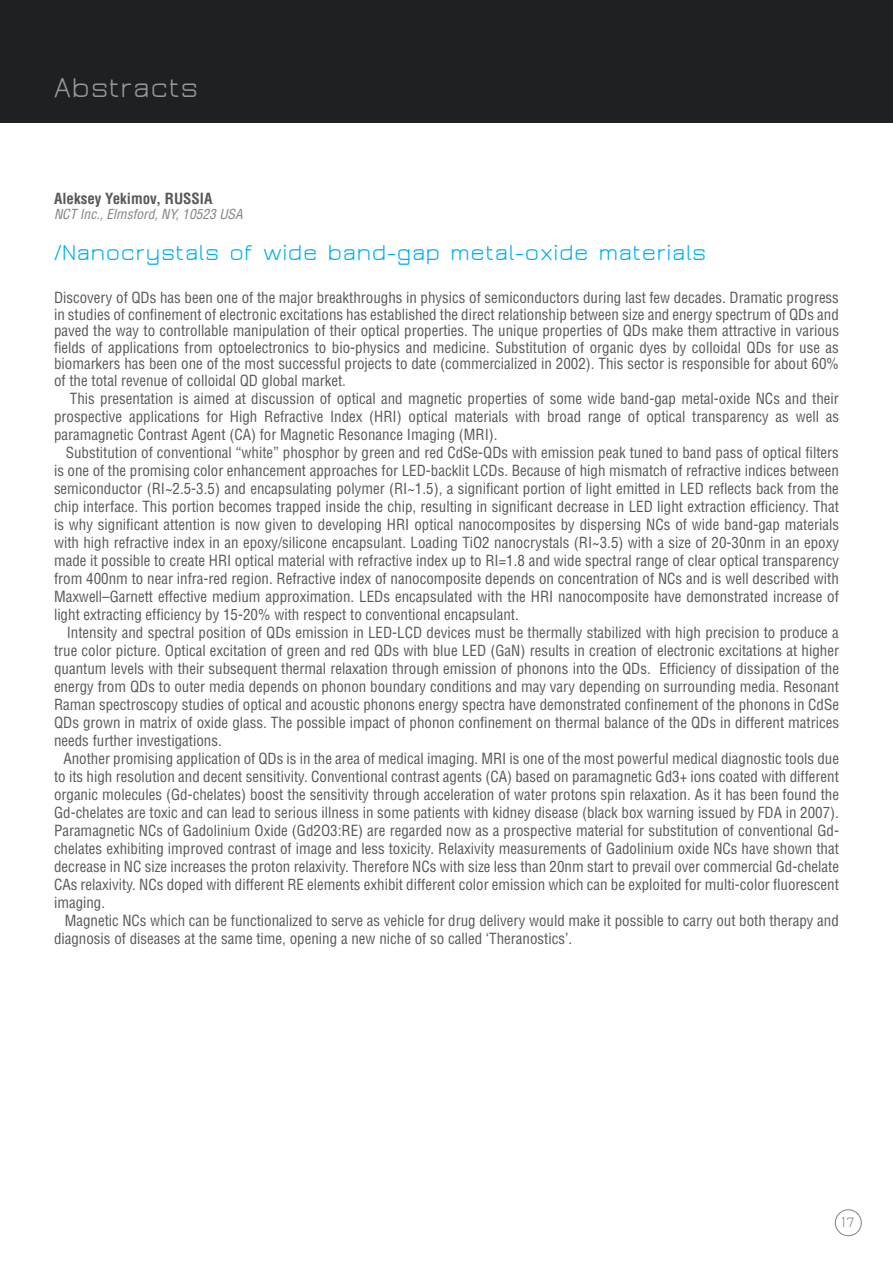
<style>
.page{position:relative;width:893px;height:1263px;background:#fff}
.page>*{position:absolute;margin:0;border:0;box-sizing:border-box;transform-origin:0 0}
.t1{font:30px "Jura";color:#95979a}
.t2{font:24px "Jura";color:#00aeef}
.t3{font:condensed 15px/18px "Helvetica LT Std";color:#57585a;text-align:justify}
.t4{font:700 condensed 15px "Helvetica LT Std";color:#57585a}
.t5{font:15px "Jura";color:#808285}
.t6{font:italic condensed 13.5px "Helvetica LT Std";color:#808285}
</style>
<div class="page">
<div style="left:0;top:0;width:893px;height:123px;background:#1f2022"></div>
<div style="left:835px;top:1209px;width:27px;height:27px;border:1px solid #808285;border-radius:50%"></div>
<h1 class="t1" style="left:54px;top:72px;width:146px">Abstracts</h1>
<p class="t4" style="left:54px;top:189px;width:160px">Aleksey Yekimov, RUSSIA</p>
<p class="t6" style="left:54px;top:205px;width:190px">NCT Inc., Elmsford, NY, 10523 USA</p>
<h2 class="t2" style="left:54px;top:240px;width:654px">/Nanocrystals of wide band-gap metal-oxide materials</h2>
<p class="t3" style="left:54px;top:289px;width:786px;line-height:16.5px">Discovery of QDs has been one of the major breakthroughs in physics of semiconductors during last few decades. Dramatic progress in studies of confinement of electronic excitations has established the direct relationship between size and energy spectrum of QDs and paved the way to controllable manipulation of their optical properties. The unique properties of QDs make them attractive in various fields of applications from optoelectronics to bio-physics and medicine. Substitution of organic dyes by colloidal QDs for use as biomarkers has been one of the most successful projects to date (commercialized in 2002). This sector is responsible for about 60% of the total revenue of colloidal QD global market.</p>
<p class="t3" style="left:54px;top:389px;width:786px;text-indent:16px">This presentation is aimed at discussion of optical and magnetic properties of some wide band-gap metal-oxide NCs and their prospective applications for High Refractive Index (HRI) optical materials with broad range of optical transparency as well as paramagnetic Contrast Agent (CA) for Magnetic Resonance Imaging (MRI).</p>
<p class="t3" style="left:54px;top:443px;width:787px;text-indent:12px">Substitution of conventional “white” phosphor by green and red CdSe-QDs with emission peak tuned to band pass of optical filters is one of the promising color enhancement approaches for LED-backlit LCDs. Because of high mismatch of refractive indices between semiconductor (RI~2.5-3.5) and encapsulating polymer (RI~1.5), a significant portion of light emitted in LED reflects back from the chip interface. This portion becomes trapped inside the chip, resulting in significant decrease in LED light extraction efficiency. That is why significant attention is now given to developing HRI optical nanocomposites by dispersing NCs of wide band-gap materials with high refractive index in an epoxy/silicone encapsulant. Loading TiO2 nanocrystals (RI~3.5) with a size of 20-30nm in an epoxy made it possible to create HRI optical material with refractive index up to RI=1.8 and wide spectral range of clear optical transparency from 400nm to near infra-red region. Refractive index of nanocomposite depends on concentration of NCs and is well described with Maxwell–Garnett effective medium approximation. LEDs encapsulated with the HRI nanocomposite have demonstrated increase of light extracting efficiency by 15-20% with respect to conventional encapsulant.</p>
<p class="t3" style="left:54px;top:623px;width:787px;text-indent:13px">Intensity and spectral position of QDs emission in LED-LCD devices must be thermally stabilized with high precision to produce a true color picture. Optical excitation of green and red QDs with blue LED (GaN) results in creation of electronic excitations at higher quantum levels with their subsequent thermal relaxation through emission of phonons into the QDs. Efficiency of dissipation of the energy from QDs to outer media depends on phonon boundary conditions and may vary depending on surrounding media. Resonant Raman spectroscopy studies of optical and acoustic phonons energy spectra have demonstrated confinement of the phonons in CdSe QDs grown in matrix of oxide glass. The possible impact of phonon confinement on thermal balance of the QDs in different matrices needs further investigations.</p>
<p class="t3" style="left:54px;top:749px;width:786px;text-indent:9px">Another promising application of QDs is in the area of medical imaging. MRI is one of the most powerful medical diagnostic tools due to its high resolution and decent sensitivity. Conventional contrast agents (CA) based on paramagnetic Gd3+ ions coated with different organic molecules (Gd-chelates) boost the sensitivity through acceleration of water protons spin relaxation. As it has been found the Gd-chelates are toxic and can lead to serious illness in some patients with kidney disease (black box warning issued by FDA in 2007).<br>Paramagnetic NCs of Gadolinium Oxide (Gd2O3:RE) are regarded now as a prospective material for substitution of conventional Gd&shy;chelates exhibiting improved contrast of image and less toxicity. Relaxivity measurements of Gadolinium oxide NCs have shown that decrease in NC size increases the proton relaxivity. Therefore NCs with size less than 20nm start to prevail over commercial Gd-chelate CAs relaxivity. NCs doped with different RE elements exhibit different color emission which can be exploited for multi-color fluorescent imaging.</p>
<p class="t3" style="left:54px;top:911px;width:786px;text-indent:11px">Magnetic NCs which can be functionalized to serve as vehicle for drug delivery would make it possible to carry out both therapy and diagnosis of diseases at the same time, opening a new niche of so called ‘Theranostics’.</p>
<p class="t5" style="left:841px;top:1215px;width:15px">17</p>
</div>
